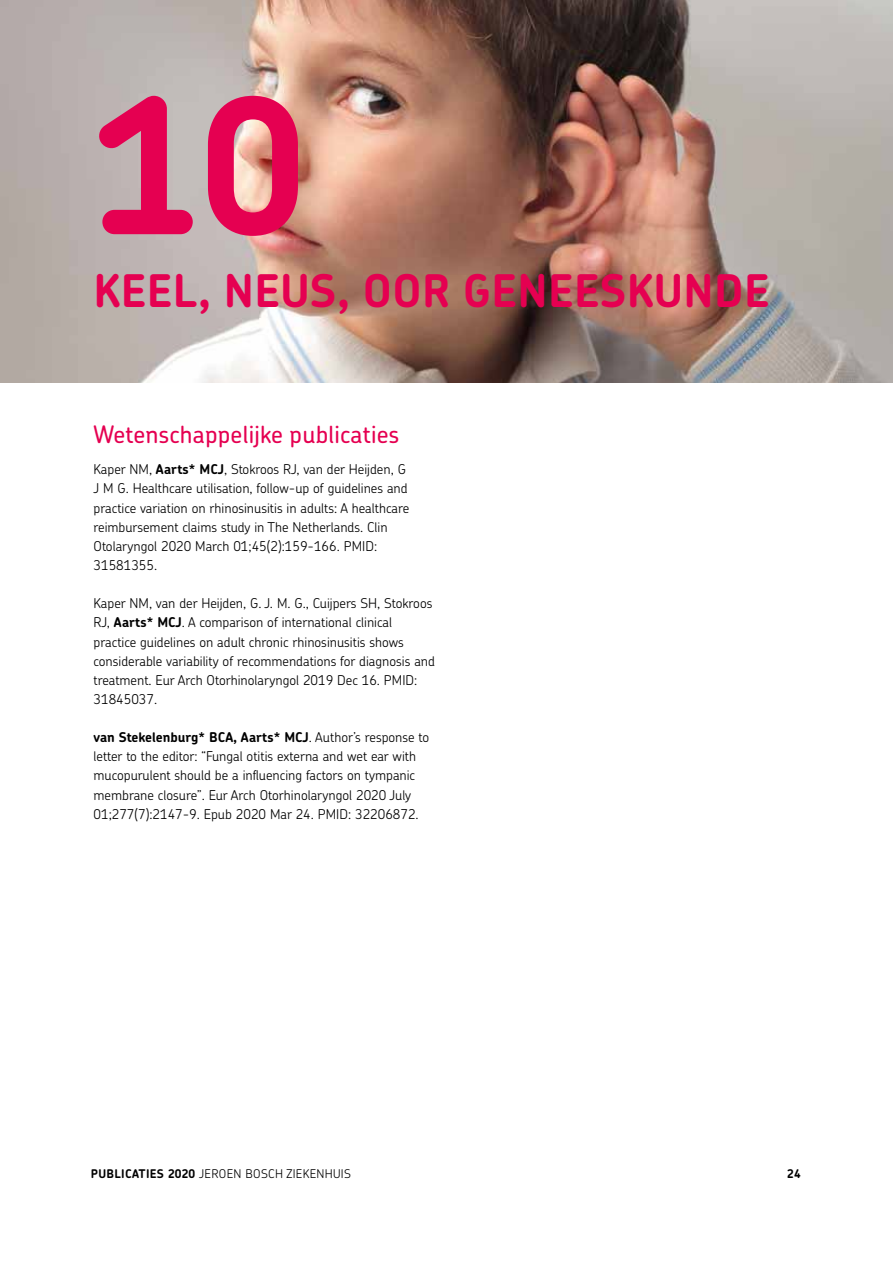
<style>
.page{position:relative;width:893px;height:1263px;background:#fff}
.page>*{position:absolute;margin:0;border:0;box-sizing:border-box;transform-origin:0 0}
.t1{font:700 187.5px "Chevin Pro";color:#e50051}
.t2{font:700 45px "Chevin Pro";letter-spacing:.01em;color:#e50051}
.t3{font:500 24px "Chevin Pro";letter-spacing:.01em;color:#e50051}
.t4{font:300 13.5px/19.2px "Chevin Pro";color:#000}
.t5{font:300 12px "Chevin Pro";letter-spacing:.025em;color:#000}
.t6{font:700 12px "Chevin Pro";color:#000}
.s1{font-weight:700}
</style>
<div class="page">
<img style="left:0;top:0;width:893px;height:383px">
<h1 class="t1" style="left:94px;top:43px;width:213px">10</h1>
<h2 class="t2" style="left:94px;top:261px;width:678px">KEEL, NEUS, OOR GENEESKUNDE</h2>
<h3 class="t3" style="left:94px;top:418px;width:307px">Wetenschappelijke publicaties</h3>
<p class="t4" style="left:94px;top:459px;width:317px">Kaper NM, <span class="s1">Aarts* MCJ</span>, Stokroos RJ, van der Heijden, G J M G. Healthcare utilisation, follow-up of guidelines and practice variation on rhinosinusitis in adults: A healthcare reimbursement claims study in The Netherlands. Clin Otolaryngol 2020 March 01;45(2):159-166. PMID:<br>31581355.</p>
<p class="t4" style="left:94px;top:593px;width:343px">Kaper NM, van der Heijden, G. J. M. G., Cuijpers SH, Stokroos RJ, <span class="s1">Aarts* MCJ</span>. A comparison of international clinical practice guidelines on adult chronic rhinosinusitis shows considerable variability of recommendations for diagnosis and treatment. Eur Arch Otorhinolaryngol 2019 Dec 16. PMID:<br>31845037.</p>
<p class="t4" style="left:94px;top:727px;width:337px"><span class="s1">van Stekelenburg* BCA, Aarts* MCJ</span>. Author’s response to letter to the editor: “Fungal otitis externa and wet ear with mucopurulent should be a influencing factors on tympanic membrane closure”. Eur Arch Otorhinolaryngol 2020 July 01;277(7):2147-9. Epub 2020 Mar 24. PMID: 32206872.</p>
<p class="t5" style="left:91px;top:1166px;width:262px"><span class="s1">PUBLICATIES 2020</span> JEROEN BOSCH ZIEKENHUIS</p>
<p class="t6" style="left:787px;top:1166px;width:15px">24</p>
</div>
